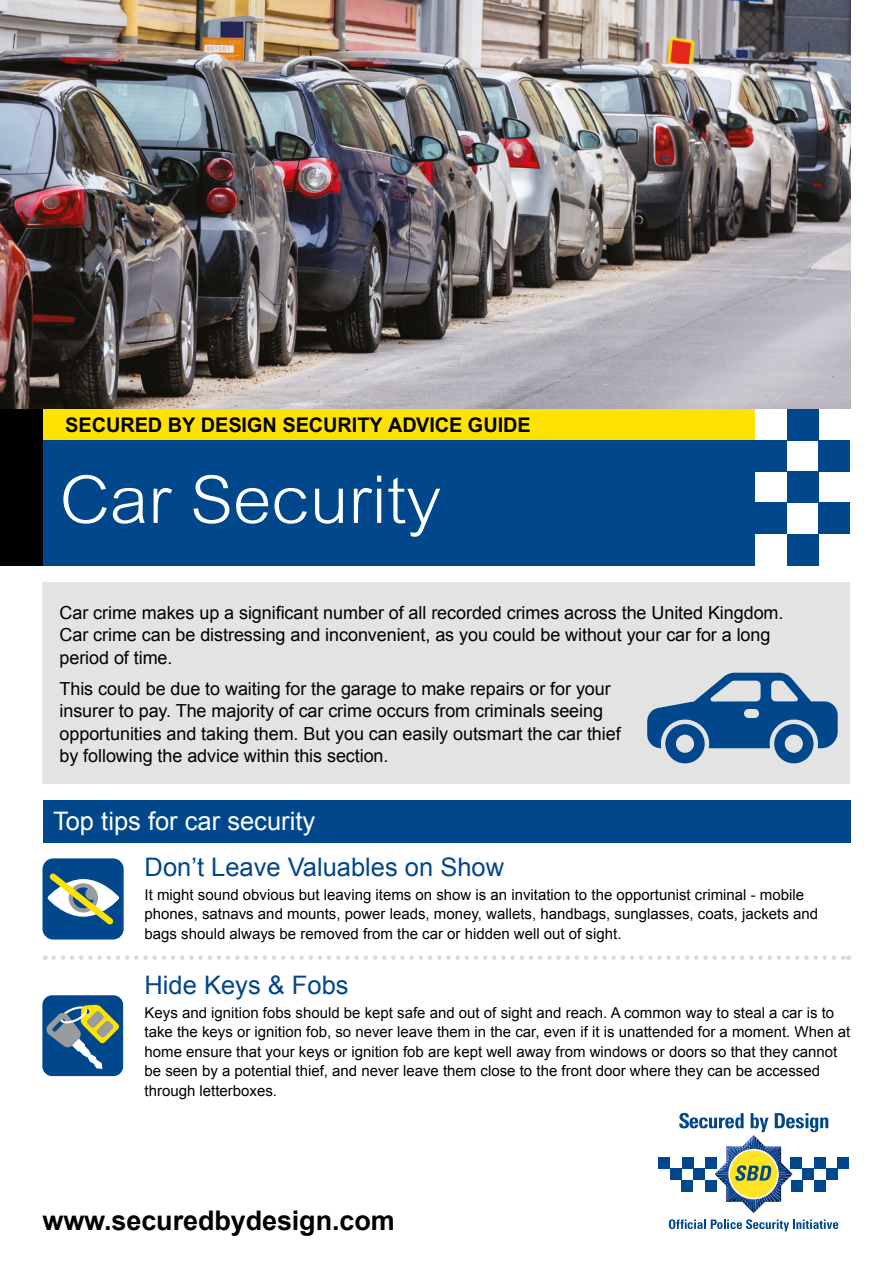
<style>
.page{position:relative;width:893px;height:1263px;background:#fff}
.page>*{position:absolute;margin:0;border:0;box-sizing:border-box;transform-origin:0 0}
.t1{font:300 66px "Arial";color:#fff;scale:1.05 1}
.t2{font:700 27px "Arial";letter-spacing:-.005em;color:#000}
.t3{font:25.5px "Arial";color:#00488b}
.t4{font:25.5px "Arial";color:#fff}
.t5{font:700 20.25px "Arial";color:#000}
.t6{font:18px/22.5px "Arial";letter-spacing:-.005em;color:#000}
.t7{font:15px/19.5px "Arial";color:#000}
</style>
<div class="page">
<img style="left:0;top:0;width:850px;height:409px">
<div style="left:0;top:409px;width:755px;height:31px;background:#ffe300"></div>
<div style="left:43px;top:582px;width:807px;height:201px;background:#e3e3e3"></div>
<div style="left:658px;top:1157px;width:12px;height:11px;background:#00488b"></div>
<div style="left:670px;top:1168px;width:12px;height:12px;background:#00488b"></div>
<div style="left:837px;top:1157px;width:12px;height:11px;background:#00488b"></div>
<div style="left:826px;top:1168px;width:11px;height:12px;background:#00488b"></div>
<svg style="left:679px;top:1113px;width:149px;height:100px"></svg>
<svg style="left:669px;top:1219px;width:169px;height:12px"></svg>
<div style="left:0;top:440px;width:755px;height:125px;background:#00488b"></div>
<div style="left:0;top:409px;width:42px;height:156px;background:#000"></div>
<div style="left:786px;top:471px;width:32px;height:32px;background:#00488b"></div>
<div style="left:786px;top:409px;width:32px;height:31px;background:#00488b"></div>
<div style="left:786px;top:534px;width:32px;height:31px;background:#00488b"></div>
<div style="left:755px;top:503px;width:31px;height:31px;background:#00488b"></div>
<div style="left:755px;top:440px;width:31px;height:31px;background:#00488b"></div>
<div style="left:818px;top:503px;width:32px;height:31px;background:#00488b"></div>
<div style="left:818px;top:440px;width:32px;height:31px;background:#00488b"></div>
<div style="left:43px;top:800px;width:807px;height:43px;background:#00488b"></div>
<div style="left:42px;top:995px;width:81px;height:81px;background:#00488b;border-radius:10px"></div>
<div style="left:44px;top:859px;width:79px;height:79px;background:#00488b;border-radius:10px"></div>
<div style="left:43px;top:858px;width:81px;height:81px;border:2px solid #00488b;border-radius:10px"></div>
<svg style="left:54px;top:955px;width:795px;height:5px"></svg>
<svg style="left:46px;top:1005px;width:73px;height:64px"></svg>
<svg style="left:47px;top:873px;width:72px;height:52px"></svg>
<svg style="left:647px;top:673px;width:191px;height:90px"></svg>
<h3 class="t5" style="left:65px;top:413px;width:467px">SECURED BY DESIGN SECURITY ADVICE GUIDE</h3>
<h1 class="t1" style="left:60px;top:462px;width:365px">Car Security</h1>
<p class="t6" style="left:60px;top:601px;width:725px">Car crime makes up a significant number of all recorded crimes across the United Kingdom.<br>Car crime can be distressing and inconvenient, as you could be without your car for a long period of time.</p>
<p class="t6" style="left:60px;top:677px;width:563px">This could be due to waiting for the garage to make repairs or for your insurer to pay. The majority of car crime occurs from criminals seeing opportunities and taking them. But you can easily outsmart the car thief by following the advice within this section.</p>
<h3 class="t4" style="left:53px;top:804px;width:264px">Top tips for car security</h3>
<h3 class="t3" style="left:145px;top:850px;width:361px">Don’t Leave Valuables on Show</h3>
<p class="t7" style="left:145px;top:885px;width:675px">It might sound obvious but leaving items on show is an invitation to the opportunist criminal - mobile phones, satnavs and mounts, power leads, money, wallets, handbags, sunglasses, coats, jackets and bags should always be removed from the car or hidden well out of sight.</p>
<h3 class="t3" style="left:145px;top:968px;width:206px">Hide Keys &amp; Fobs</h3>
<p class="t7" style="left:145px;top:1003px;width:707px">Keys and ignition fobs should be kept safe and out of sight and reach. A common way to steal a car is to take the keys or ignition fob, so never leave them in the car, even if it is unattended for a moment. When at home ensure that your keys or ignition fob are kept well away from windows or doors so that they cannot be seen by a potential thief, and never leave them close to the front door where they can be accessed through letterboxes.</p>
<h2 class="t2" style="left:43px;top:1202px;width:354px">www.securedbydesign.com</h2>
</div>
